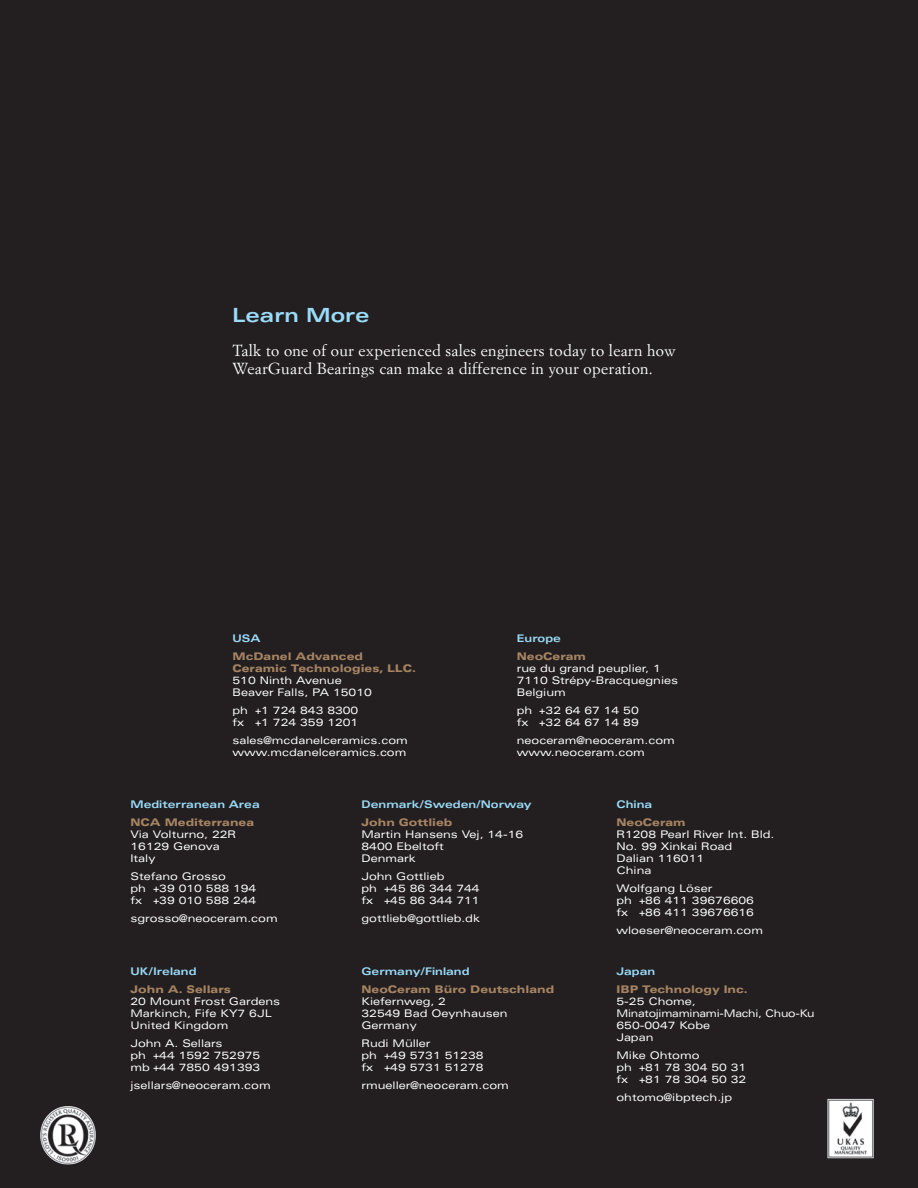
<style>
.page{position:relative;width:918px;height:1188px;background:#231f20}
.page>*{position:absolute;margin:0;border:0;box-sizing:border-box;transform-origin:0 0}
.t1{font:700 expanded 19.5px "Univers";color:#99dbf8}
.t2{font:15.75px/17.2px "Simoncini Garamond";letter-spacing:.02em;color:#fff}
.t3{font:expanded 10.5px "Univers";color:#fff}
.t4{font:900 expanded 10.5px "Univers";color:#a68462}
.t5{font:700 expanded 10.5px "Univers";color:#99dbf8}
.t6{font:expanded 10.5px "Univers";letter-spacing:-.02em;color:#fff;scale:.95 1}
</style>
<div class="page">
<img style="left:40px;top:1106px;width:56px;height:59px">
<img style="left:827px;top:1098px;width:47px;height:61px">
<p class="t1" style="left:232px;top:304px;width:138px">Learn More</p>
<p class="t2" style="left:232px;top:342px;width:445px">Talk to one of our experienced sales engineers today to learn how<br>WearGuard Bearings can make a difference in your operation.</p>
<p class="t5" style="left:232px;top:632px;width:30px">USA</p>
<p class="t4" style="left:232px;top:650px;width:132px">McDanel Advanced</p>
<p class="t4" style="left:232px;top:662px;width:185px">Ceramic Technologies, LLC.</p>
<p class="t3" style="left:232px;top:674px;width:111px">510 Ninth Avenue</p>
<p class="t3" style="left:232px;top:686px;width:141px">Beaver Falls, PA 15010</p>
<p class="t3" style="left:232px;top:704px;width:127px">ph +1 724 843 8300</p>
<p class="t3" style="left:232px;top:716px;width:127px">fx +1 724 359 1201</p>
<p class="t3" style="left:232px;top:734px;width:177px">sales@mcdanelceramics.com</p>
<p class="t3" style="left:232px;top:746px;width:175px">www.mcdanelceramics.com</p>
<p class="t5" style="left:517px;top:632px;width:46px">Europe</p>
<p class="t4" style="left:517px;top:650px;width:71px">NeoCeram</p>
<p class="t3" style="left:517px;top:662px;width:146px">rue du grand peuplier, 1</p>
<p class="t3" style="left:517px;top:674px;width:163px">7110 Strépy-Bracquegnies</p>
<p class="t3" style="left:517px;top:686px;width:50px">Belgium</p>
<p class="t3" style="left:517px;top:704px;width:124px">ph +32 64 67 14 50</p>
<p class="t3" style="left:517px;top:716px;width:124px">fx +32 64 67 14 89</p>
<p class="t3" style="left:517px;top:734px;width:160px">neoceram@neoceram.com</p>
<p class="t3" style="left:517px;top:746px;width:130px">www.neoceram.com</p>
<p class="t5" style="left:131px;top:799px;width:131px">Mediterranean Area</p>
<p class="t4" style="left:131px;top:817px;width:125px">NCA Mediterranea</p>
<p class="t3" style="left:131px;top:828px;width:107px">Via Volturno, 22R</p>
<p class="t3" style="left:131px;top:840px;width:91px">16129 Genova</p>
<p class="t3" style="left:131px;top:853px;width:26px">Italy</p>
<p class="t3" style="left:131px;top:870px;width:97px">Stefano Grosso</p>
<p class="t3" style="left:130px;top:882px;width:127px">ph +39 010 588 194</p>
<p class="t3" style="left:130px;top:894px;width:127px">fx +39 010 588 244</p>
<p class="t3" style="left:130px;top:912px;width:149px">sgrosso@neoceram.com</p>
<p class="t5" style="left:130px;top:965px;width:67px">UK/Ireland</p>
<p class="t4" style="left:130px;top:983px;width:102px">John A. Sellars</p>
<p class="t3" style="left:130px;top:995px;width:151px">20 Mount Frost Gardens</p>
<p class="t3" style="left:130px;top:1007px;width:143px">Markinch, Fife KY7 6JL</p>
<p class="t3" style="left:130px;top:1019px;width:99px">United Kingdom</p>
<p class="t3" style="left:130px;top:1037px;width:94px">John A. Sellars</p>
<p class="t3" style="left:130px;top:1049px;width:131px">ph +44 1592 752975</p>
<p class="t3" style="left:130px;top:1061px;width:131px">mb +44 7850 491393</p>
<p class="t3" style="left:130px;top:1079px;width:142px">jsellars@neoceram.com</p>
<p class="t5" style="left:362px;top:799px;width:172px">Denmark/Sweden/Norway</p>
<p class="t4" style="left:362px;top:817px;width:93px">John Gottlieb</p>
<p class="t3" style="left:362px;top:829px;width:163px">Martin Hansens Vej, 14-16</p>
<p class="t3" style="left:362px;top:841px;width:84px">8400 Ebeltoft</p>
<p class="t3" style="left:362px;top:853px;width:56px">Denmark</p>
<p class="t3" style="left:362px;top:871px;width:84px">John Gottlieb</p>
<p class="t3" style="left:362px;top:882px;width:120px">ph +45 86 344 744</p>
<p class="t3" style="left:362px;top:894px;width:120px">fx +45 86 344 711</p>
<p class="t3" style="left:362px;top:912px;width:120px">gottlieb@gottlieb.dk</p>
<p class="t5" style="left:362px;top:965px;width:109px">Germany/Finland</p>
<p class="t4" style="left:362px;top:983px;width:194px">NeoCeram Büro Deutschland</p>
<p class="t3" style="left:362px;top:995px;width:86px">Kiefernweg, 2</p>
<p class="t3" style="left:362px;top:1007px;width:148px">32549 Bad Oeynhausen</p>
<p class="t3" style="left:362px;top:1019px;width:57px">Germany</p>
<p class="t3" style="left:362px;top:1037px;width:71px">Rudi Müller</p>
<p class="t3" style="left:362px;top:1049px;width:124px">ph +49 5731 51238</p>
<p class="t3" style="left:362px;top:1061px;width:124px">fx +49 5731 51278</p>
<p class="t3" style="left:362px;top:1079px;width:149px">rmueller@neoceram.com</p>
<p class="t5" style="left:617px;top:799px;width:37px">China</p>
<p class="t4" style="left:617px;top:817px;width:71px">NeoCeram</p>
<p class="t3" style="left:617px;top:829px;width:159px">R1208 Pearl River Int. Bld.</p>
<p class="t3" style="left:617px;top:841px;width:117px">No. 99 Xinkai Road</p>
<p class="t3" style="left:617px;top:853px;width:89px">Dalian 116011</p>
<p class="t3" style="left:617px;top:865px;width:36px">China</p>
<p class="t3" style="left:617px;top:883px;width:98px">Wolfgang Löser</p>
<p class="t3" style="left:616px;top:894px;width:139px">ph +86 411 39676606</p>
<p class="t3" style="left:616px;top:906px;width:139px">fx +86 411 39676616</p>
<p class="t3" style="left:616px;top:924px;width:148px">wloeser@neoceram.com</p>
<p class="t5" style="left:616px;top:965px;width:40px">Japan</p>
<p class="t4" style="left:616px;top:983px;width:133px">IBP Technology Inc.</p>
<p class="t3" style="left:616px;top:995px;width:81px">5-25 Chome,</p>
<p class="t6" style="left:616px;top:1007px;width:210px">Minatojimaminami-Machi, Chuo-Ku</p>
<p class="t3" style="left:616px;top:1019px;width:95px">650-0047 Kobe</p>
<p class="t3" style="left:616px;top:1031px;width:38px">Japan</p>
<p class="t3" style="left:616px;top:1049px;width:85px">Mike Ohtomo</p>
<p class="t3" style="left:616px;top:1061px;width:131px">ph +81 78 304 50 31</p>
<p class="t3" style="left:616px;top:1073px;width:131px">fx +81 78 304 50 32</p>
<p class="t3" style="left:616px;top:1091px;width:117px">ohtomo@ibptech.jp</p>
</div>
